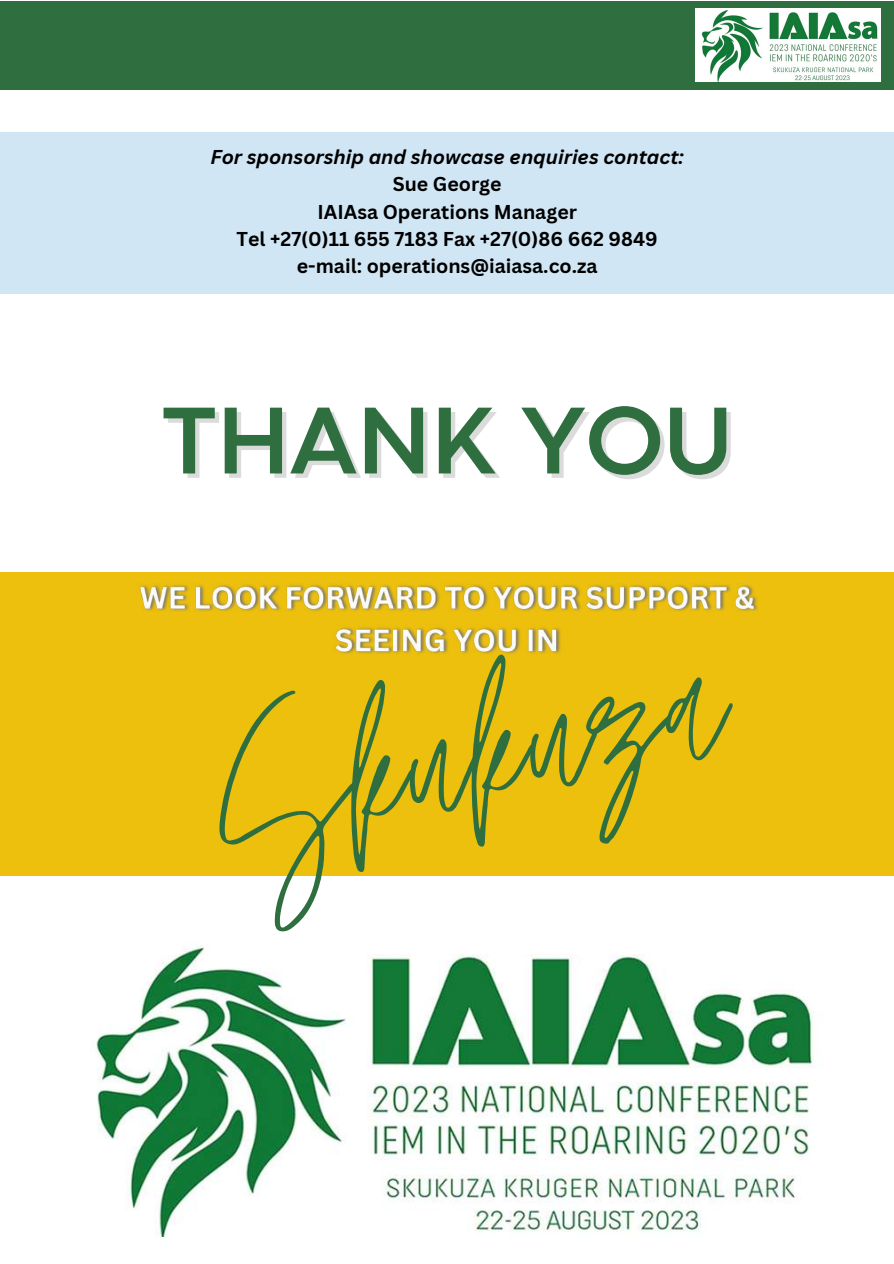
<style>
.page{position:relative;width:894px;height:1264px;background:#fff}
.page>*{position:absolute;margin:0;border:0;box-sizing:border-box;transform-origin:0 0}
.t1{font:283.95px "Jonathan";color:#2f6f3f}
.t2{font:700 99px "Codec Pro";color:#2f6f3f}
.t3{font:700 19.5px/27px "Canva Sans";color:#000;text-align:center}
.t4{font:italic 700 19.5px "Canva Sans";color:#000}
</style>
<div class="page">
<div style="left:0;top:1px;width:893px;height:88px;background:#2f6f3f"></div>
<img style="left:695px;top:9px;width:185px;height:72px">
<div style="left:0;top:132px;width:893px;height:162px;background:#d1e6f4"></div>
<div style="left:0;top:571px;width:893px;height:304px;background:#edc00d"></div>
<img style="left:139px;top:584px;width:619px;height:70px">
<img style="left:96px;top:946px;width:718px;height:290px">
<p class="t4" style="left:210px;top:144px;width:475px">For sponsorship and showcase enquiries contact:</p>
<p class="t3" style="left:236px;top:170px;width:422px">Sue George<br>IAIAsa Operations Manager<br>Tel +27(0)11 655 7183 Fax +27(0)86 662 9849 e-mail: operations@iaiasa.co.za</p>
<h2 class="t2" style="left:161px;top:405px;width:572px">THANK YOU</h2>
<h1 class="t1" style="left:181px;top:652px;width:522px;rotate:-12deg">Skukuza</h1>
</div>
